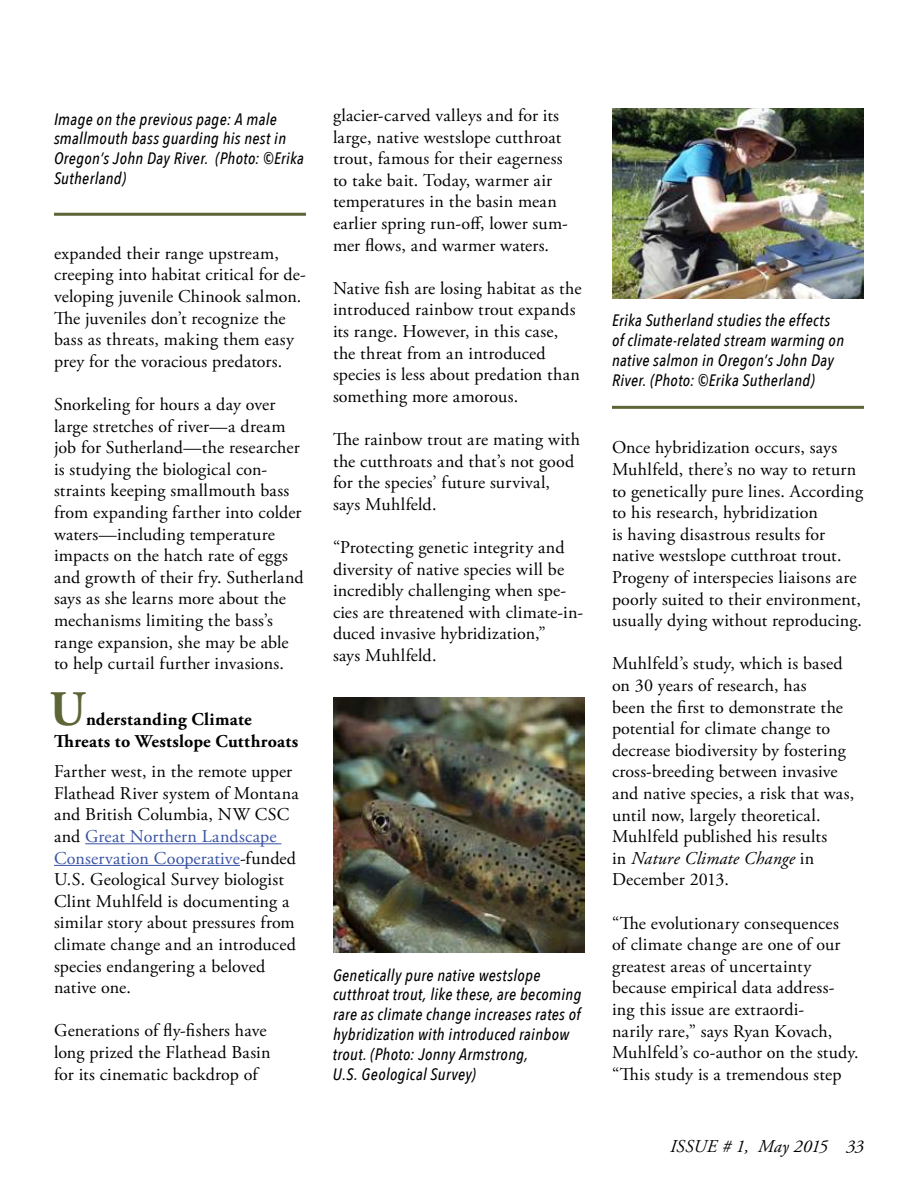
<style>
.page{position:relative;width:918px;height:1188px;background:#fff}
.page>*{position:absolute;margin:0;border:0;box-sizing:border-box;transform-origin:0 0}
.t1{font:700 49.5px "Adobe Garamond Pro";color:#5b6536}
.t2{font:18px/21.6px "Adobe Garamond Pro";letter-spacing:.01em;color:#000}
.t3{font:700 18px/21.6px "Adobe Garamond Pro";letter-spacing:.015em;color:#000}
.t4{font:italic 18px "Adobe Garamond Pro";color:#000}
.t5{font:italic 500 16.5px/19.8px "Avenir Next Condensed";letter-spacing:.02em;color:#000}
.s1{color:#3953a4}
.s2{font-style:italic}
</style>
<div class="page">
<img style="left:333px;top:698px;width:252px;height:254px">
<hr style="left:54px;top:213px;width:252px;height:3px;background:#5b6536">
<hr style="left:612px;top:406px;width:252px;height:3px;background:#5b6536">
<img style="left:612px;top:108px;width:251px;height:190px">
<hr style="left:85px;top:843px;width:196px;height:1px;background:#3953a4">
<hr style="left:54px;top:865px;width:186px;height:1px;background:#3953a4">
<p class="t5" style="left:54px;top:109px;width:252px">Image on the previous page: A male smallmouth bass guarding his nest in<br>Oregon’s John Day River. (Photo: ©Erika<br>Sutherland)</p>
<p class="t2" style="left:54px;top:243px;width:253px">expanded their range upstream, creeping into habitat critical for de&shy;veloping juvenile Chinook salmon.<br>The juveniles don’t recognize the bass as threats, making them easy prey for the voracious predators.</p>
<p class="t2" style="left:54px;top:394px;width:251px">Snorkeling for hours a day over large stretches of river—a dream job for Sutherland—the researcher is studying the biological con&shy;straints keeping smallmouth bass from expanding farther into colder waters—including temperature impacts on the hatch rate of eggs and growth of their fry. Sutherland says as she learns more about the mechanisms limiting the bass’s range expansion, she may be able to help curtail further invasions.</p>
<p class="t3" style="left:54px;top:709px;width:246px;text-indent:32px">nderstanding Climate<br>Threats to Westslope Cutthroats</p>
<p class="t2" style="left:54px;top:761px;width:246px">Farther west, in the remote upper<br>Flathead River system of Montana and British Columbia, NW CSC and <span class="s1">Great Northern Landscape<br>Conservation Cooperative</span>-funded<br>U.S. Geological Survey biologist<br>Clint Muhlfeld is documenting a similar story about pressures from climate change and an introduced species endangering a beloved native one.</p>
<p class="t2" style="left:54px;top:1021px;width:218px">Generations of fly-fishers have long prized the Flathead Basin for its cinematic backdrop of</p>
<h1 class="t1" style="left:50px;top:681px;width:38px">U</h1>
<p class="t2" style="left:333px;top:105px;width:236px">glacier-carved valleys and for its large, native westslope cutthroat trout, famous for their eagerness to take bait. Today, warmer air temperatures in the basin mean earlier spring run-off, lower sum&shy;mer flows, and warmer waters.</p>
<p class="t2" style="left:333px;top:278px;width:250px">Native fish are losing habitat as the introduced rainbow trout expands its range. However, in this case, the threat from an introduced species is less about predation than something more amorous.</p>
<p class="t2" style="left:333px;top:429px;width:249px">The rainbow trout are mating with the cutthroats and that’s not good for the species’ future survival, says Muhlfeld.</p>
<p class="t2" style="left:333px;top:537px;width:252px">“Protecting genetic integrity and diversity of native species will be incredibly challenging when spe&shy;cies are threatened with climate-in&shy;duced invasive hybridization,”<br>says Muhlfeld.</p>
<p class="t5" style="left:333px;top:965px;width:250px">Genetically pure native westslope cutthroat trout, like these, are becoming rare as climate change increases rates of hybridization with introduced rainbow trout. (Photo: Jonny Armstrong,<br>U.S. Geological Survey)</p>
<p class="t5" style="left:612px;top:311px;width:234px">Erika Sutherland studies the effects of climate-related stream warming on native salmon in Oregon’s John Day River. (Photo: ©Erika Sutherland)</p>
<p class="t2" style="left:612px;top:438px;width:253px">Once hybridization occurs, says Muhlfeld, there’s no way to return to genetically pure lines. According to his research, hybridization<br>is having disastrous results for native westslope cutthroat trout.<br>Progeny of interspecies liaisons are poorly suited to their environment, usually dying without reproducing.</p>
<p class="t2" style="left:612px;top:654px;width:244px">Muhlfeld’s study, which is based on 30 years of research, has<br>been the first to demonstrate the potential for climate change to decrease biodiversity by fostering cross-breeding between invasive and native species, a risk that was, until now, largely theoretical.<br>Muhlfeld published his results<br>in <span class="s2">Nature Climate Change</span> in<br>December 2013.</p>
<p class="t2" style="left:612px;top:913px;width:248px">“The evolutionary consequences<br>of climate change are one of our greatest areas of uncertainty because empirical data address&shy;ing this issue are extraordi-<br>narily rare,” says Ryan Kovach,<br>Muhlfeld’s co-author on the study. “This study is a tremendous step</p>
<p class="t4" style="left:670px;top:1135px;width:195px">ISSUE # 1, May 2015 33</p>
</div>
